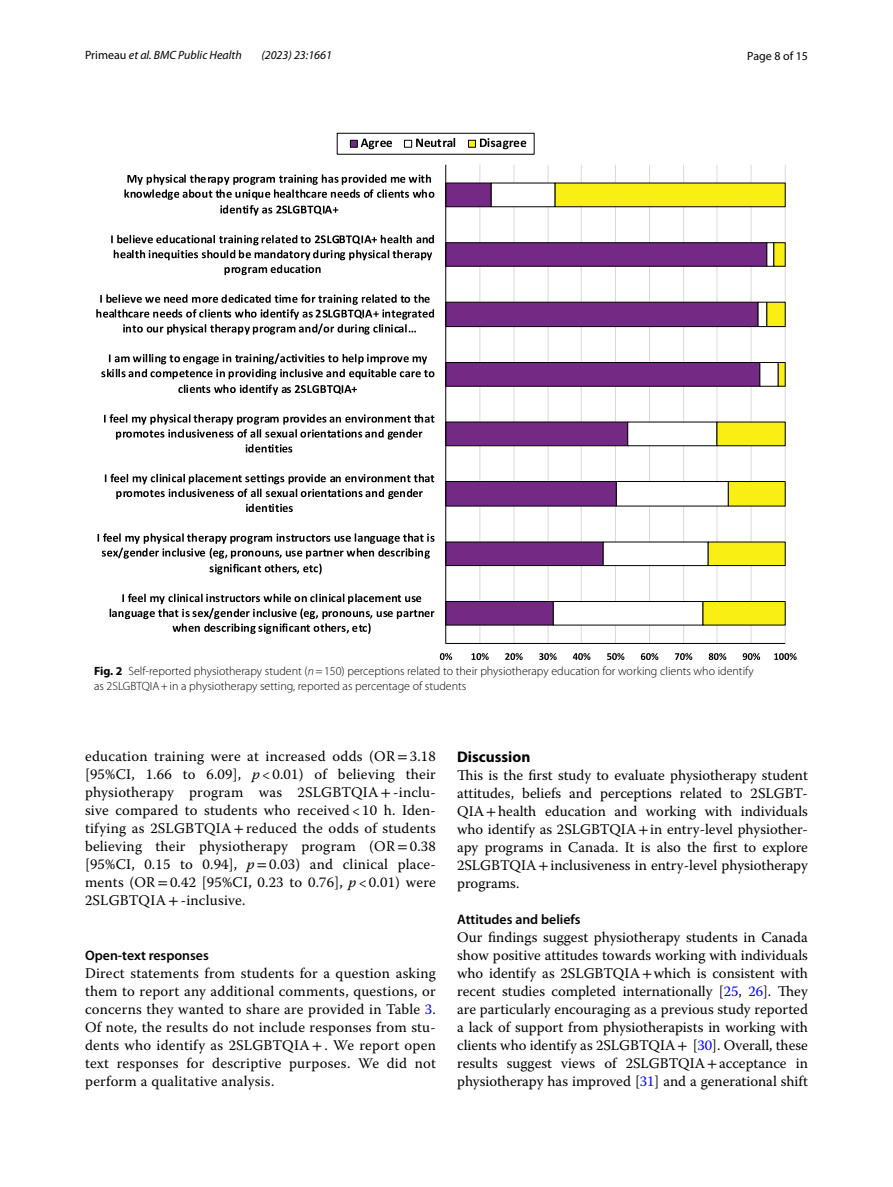
<style>
.page{position:relative;width:893px;height:1187px;background:#fff}
.page>*{position:absolute;margin:0;border:0;box-sizing:border-box;transform-origin:0 0}
.t1{font:700 15.45px "Myriad Pro";color:#000}
.t2{font:14.7px/18px "Warnock Pro";letter-spacing:.01em;color:#000;text-align:justify}
.t3{font:600 13.8px "Myriad Pro";color:#000}
.t4{font:300 12px/15px "Myriad Pro";color:#000}
.t5{font:italic 12px "Myriad Pro";color:#000}
.t6{font:12px "Myriad Pro";color:#000}
.s1{font-style:normal}
.s2{font-weight:700}
.s3{font-style:italic}
.s4{font-family:"STIX"}
.s5{color:#00f}
</style>
<div class="page">
<svg style="left:445px;top:164px;width:341px;height:480px"></svg>
<svg style="left:440px;top:653px;width:357px;height:7px"></svg>
<svg style="left:110px;top:593px;width:324px;height:41px"></svg>
<svg style="left:98px;top:533px;width:337px;height:41px"></svg>
<svg style="left:105px;top:474px;width:329px;height:38px"></svg>
<svg style="left:104px;top:414px;width:330px;height:38px"></svg>
<svg style="left:101px;top:353px;width:333px;height:42px"></svg>
<svg style="left:96px;top:294px;width:338px;height:40px"></svg>
<svg style="left:111px;top:235px;width:323px;height:40px"></svg>
<svg style="left:124px;top:174px;width:310px;height:41px"></svg>
<div style="left:337px;top:133px;width:197px;height:21px;border:1px solid #000"></div>
<div style="left:350px;top:140px;width:8px;height:8px;background:#742a85;border:1px solid #000"></div>
<svg style="left:361px;top:139px;width:31px;height:10px"></svg>
<div style="left:404px;top:140px;width:8px;height:8px;background:#fff;border:1px solid #000"></div>
<svg style="left:416px;top:138px;width:39px;height:9px"></svg>
<div style="left:468px;top:140px;width:8px;height:8px;background:#f9ef13;border:1px solid #000"></div>
<svg style="left:480px;top:138px;width:46px;height:11px"></svg>
<p class="t5" style="left:85px;top:48px;width:158px"><span class="s1">Primeau</span> et al. BMC Public Health</p>
<p class="t5" style="left:261px;top:48px;width:72px">(2023) 23:1661</p>
<p class="t6" style="left:747px;top:48px;width:62px">Page 8 of 15</p>
<p class="t4" style="left:94px;top:664px;width:661px"><span class="s2">Fig. 2</span> Self-reported physiotherapy student (<span class="s3">n</span>=150) perceptions related to their physiotherapy education for working clients who identify as 2SLGBTQIA+in a physiotherapy setting, reported as percentage of students</p>
<p class="t2" style="left:85px;top:747px;width:352px">education training were at increased odds (OR<span class="s4">=</span>3.18 [95%CI, 1.66 to 6.09], <span class="s3">p</span> &lt; 0.01) of believing their physiotherapy program was 2SLGBTQIA <span class="s4">+</span>-inclu&shy;sive compared to students who received &lt; 10 h. Iden&shy;tifying as 2SLGBTQIA <span class="s4">+</span>reduced the odds of students believing their physiotherapy program (OR<span class="s4">=</span>0.38 [95%CI, 0.15 to 0.94], <span class="s3">p</span><span class="s4">=</span>0.03) and clinical place&shy;ments (OR<span class="s4">=</span>0.42 [95%CI, 0.23 to 0.76], <span class="s3">p</span> &lt; 0.01) were 2SLGBTQIA <span class="s4">+</span>-inclusive.</p>
<p class="t3" style="left:85px;top:946px;width:125px">Open‑text responses</p>
<p class="t2" style="left:85px;top:964px;width:352px">Direct statements from students for a question asking them to report any additional comments, questions, or concerns they wanted to share are provided in Table <span class="s5">3</span>.<br>Of note, the results do not include responses from stu&shy;dents who identify as 2SLGBTQIA <span class="s4">+</span>. We report open text responses for descriptive purposes. We did not perform a qualitative analysis.</p>
<p class="t1" style="left:457px;top:746px;width:75px">Discussion</p>
<p class="t2" style="left:457px;top:765px;width:352px">This is the first study to evaluate physiotherapy student attitudes, beliefs and perceptions related to 2SLGBT-QIA<span class="s4">+</span>health education and working with individuals who identify as 2SLGBTQIA<span class="s4">+</span>in entry-level physiother&shy;apy programs in Canada. It is also the first to explore 2SLGBTQIA<span class="s4">+</span>inclusiveness in entry-level physiotherapy programs.</p>
<p class="t3" style="left:457px;top:910px;width:125px">Attitudes and beliefs</p>
<p class="t2" style="left:457px;top:927px;width:352px">Our findings suggest physiotherapy students in Canada show positive attitudes towards working with individuals who identify as 2SLGBTQIA<span class="s4">+</span>which is consistent with recent studies completed internationally [<span class="s5">25</span>, <span class="s5">26</span>]. They are particularly encouraging as a previous study reported a lack of support from physiotherapists in working with clients who identify as 2SLGBTQIA<span class="s4">+</span> [<span class="s5">30</span>]. Overall, these results suggest views of 2SLGBTQIA<span class="s4">+</span>acceptance in physiotherapy has improved [<span class="s5">31</span>] and a generational shift</p>
</div>
